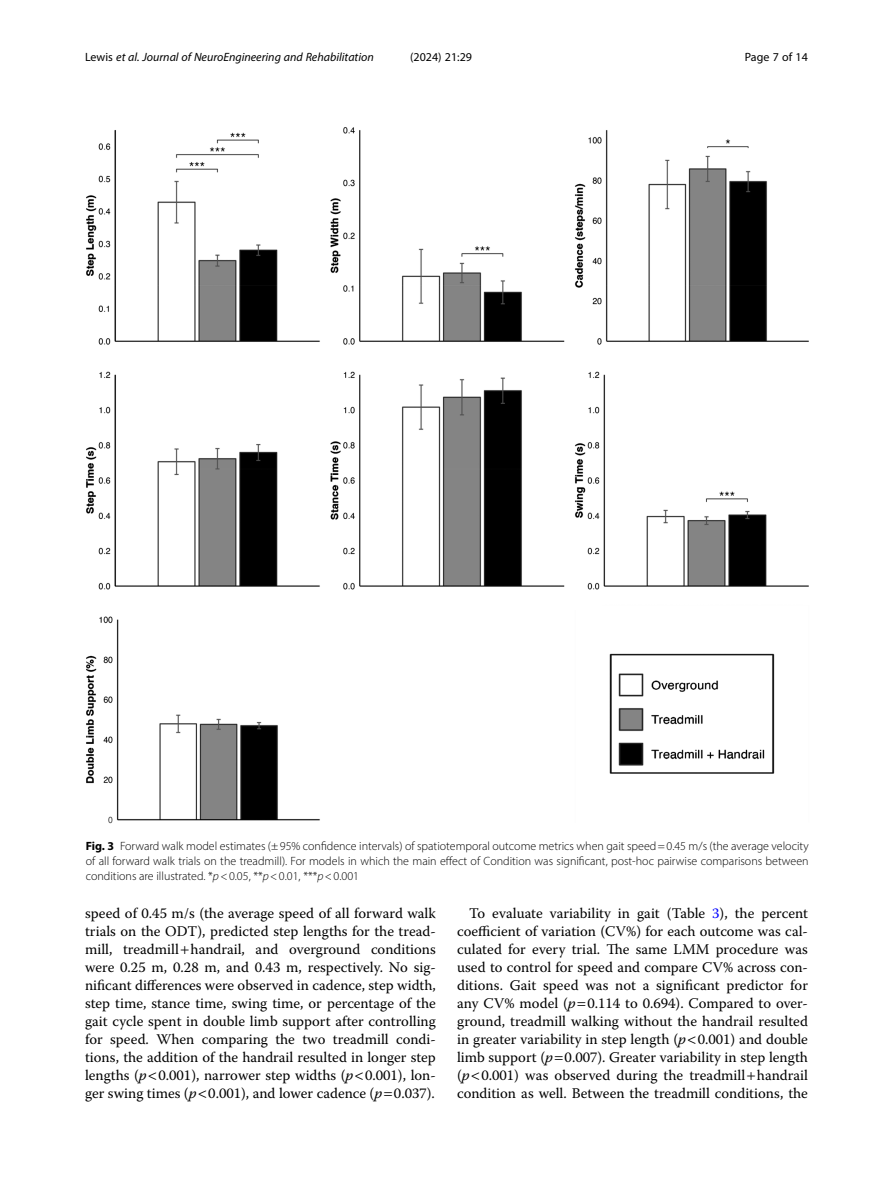
<style>
.page{position:relative;width:893px;height:1191px;background:#fff}
.page>*{position:absolute;margin:0;border:0;box-sizing:border-box;transform-origin:0 0}
.Body_Text{font:14.7px/18px "Warnock Pro";color:#000;text-align:justify}
.Body_Text_Indent{font:14.7px/18px "Warnock Pro";color:#000;text-align:justify}
.Figure_Caption{font:300 12px/15px "Myriad Pro";color:#000;text-align:justify}
.t1{font:italic 12px "Myriad Pro";color:#000}
.t2{font:12px "Myriad Pro";color:#000}
.s1{font-style:normal}
.s2{font-weight:700}
.s3{font-style:italic}
.s4{color:#00f}
</style>
<div class="page">
<img style="left:86px;top:127px;width:723px;height:696px">
<p class="t1" style="left:85px;top:50px;width:290px"><span class="s1">Lewis</span> et al. Journal of NeuroEngineering and Rehabilitation</p>
<p class="t2" style="left:410px;top:50px;width:63px">(2024) 21:29</p>
<p class="t2" style="left:745px;top:50px;width:65px">Page 7 of 14</p>
<p class="Figure_Caption" style="left:86px;top:838px;width:724px"><span class="s2">Fig. 3</span> Forward walk model estimates (±95% confidence intervals) of spatiotemporal outcome metrics when gait speed=0.45 m/s (the average velocity of all forward walk trials on the treadmill). For models in which the main effect of Condition was significant, post-hoc pairwise comparisons between conditions are illustrated. *<span class="s3">p</span>&lt;0.05, **<span class="s3">p</span>&lt;0.01, ***<span class="s3">p</span>&lt;0.001</p>
<p class="Body_Text" style="left:85px;top:904px;width:352px">speed of 0.45 m/s (the average speed of all forward walk trials on the ODT), predicted step lengths for the tread&shy;mill, treadmill handrail, and overground conditions were 0.25 m, 0.28 m, and 0.43 m, respectively. No sig&shy;nificant differences were observed in cadence, step width, step time, stance time, swing time, or percentage of the gait cycle spent in double limb support after controlling for speed. When comparing the two treadmill condi&shy;tions, the addition of the handrail resulted in longer step lengths (<span class="s3">p</span> 0.001), narrower step widths (<span class="s3">p</span> 0.001), lon&shy;ger swing times (<span class="s3">p</span> 0.001), and lower cadence (<span class="s3">p</span> 0.037).</p>
<p class="Body_Text_Indent" style="left:457px;top:904px;width:352px;text-indent:12px">To evaluate variability in gait (Table <span class="s4">3</span>), the percent coefficient of variation (CV%) for each outcome was cal&shy;culated for every trial. The same LMM procedure was used to control for speed and compare CV% across con&shy;ditions. Gait speed was not a significant predictor for any CV% model (<span class="s3">p</span> 0.114 to 0.694). Compared to over&shy;ground, treadmill walking without the handrail resulted in greater variability in step length (<span class="s3">p</span> 0.001) and double limb support (<span class="s3">p</span> 0.007). Greater variability in step length (<span class="s3">p</span> 0.001) was observed during the treadmill handrail condition as well. Between the treadmill conditions, the</p>
</div>
